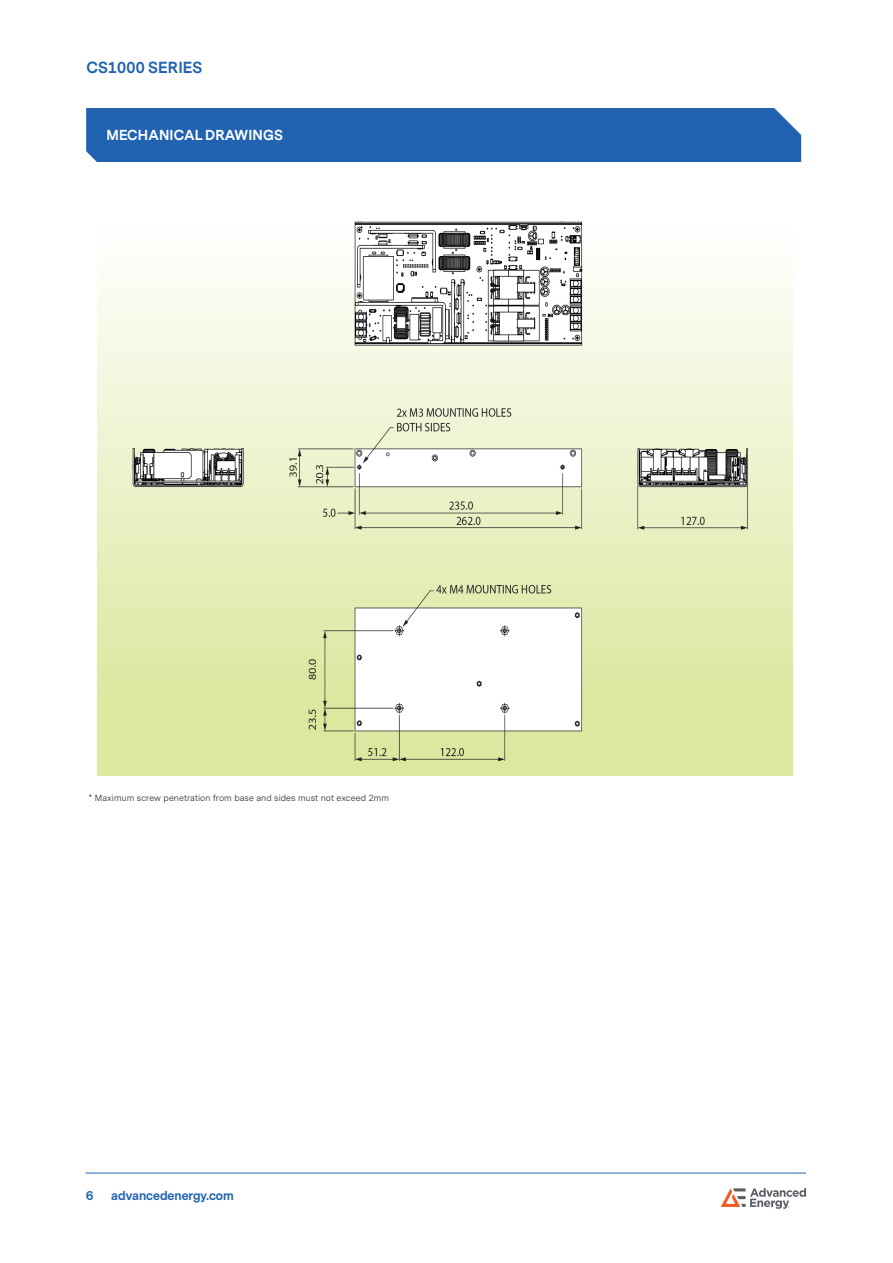
<style>
.page{position:relative;width:893px;height:1263px;background:#fff}
.page>*{position:absolute;margin:0;border:0;box-sizing:border-box;transform-origin:0 0}
.t1{font:700 15px "Messina Sans";letter-spacing:.01em;color:#2163b0}
.t2{font:700 13.5px "Messina Sans";letter-spacing:.01em;color:#fff}
.t3{font:700 12px "Messina Sans";color:#2163b0}
.t4{font:9px "Messina Sans";letter-spacing:.01em;color:#323640}
</style>
<div class="page">
<hr style="left:86px;top:1172px;width:720px;height:1px;background:#2163b0">
<svg style="left:721px;top:1188px;width:85px;height:21px"></svg>
<img style="left:97px;top:221px;width:695px;height:554px">
<div style="left:86px;top:108px;width:715px;height:54px;background:#2163b0"></div>
<h1 class="t1" style="left:86px;top:57px;width:117px">CS1000 SERIES</h1>
<h2 class="t2" style="left:106px;top:125px;width:178px">MECHANICAL DRAWINGS</h2>
<p class="t4" style="left:89px;top:792px;width:302px">* Maximum screw penetration from base and sides must not exceed 2mm</p>
<h3 class="t3" style="left:86px;top:1187px;width:9px">6</h3>
<h3 class="t3" style="left:111px;top:1187px;width:124px">advancedenergy.com</h3>
</div>
